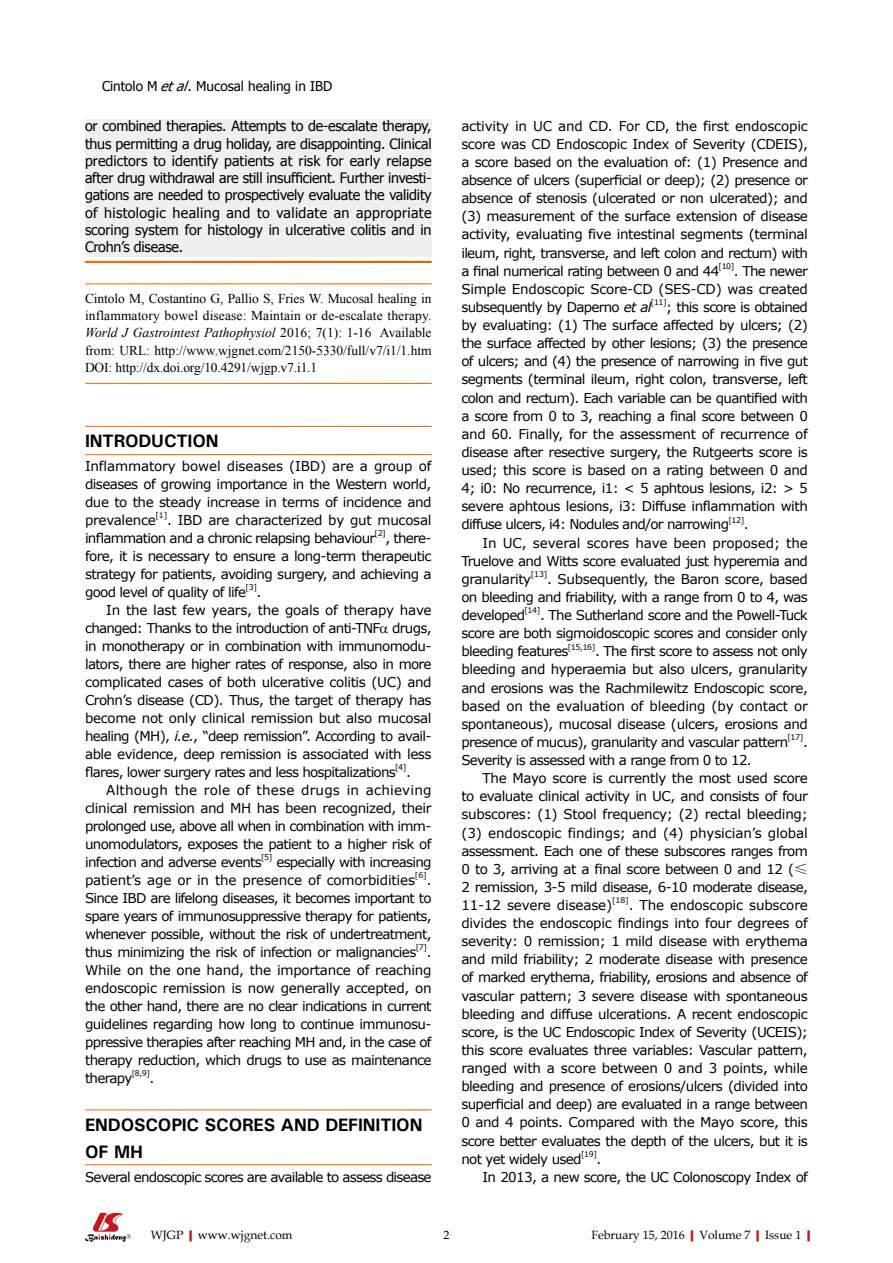
<style>
.page{position:relative;width:893px;height:1263px;background:#fff}
.page>*{position:absolute;margin:0;border:0;box-sizing:border-box;transform-origin:0 0}
.t1{font:700 18px/27px "Univers";letter-spacing:-.01em;color:#000}
.t2{font:14.25px/17.2px "Tahoma";letter-spacing:-.005em;color:#000;text-align:justify}
.t3{font:13.5px/18.1px "Verdana";letter-spacing:-.05em;color:#000;text-align:justify}
.t4{font:13.5px/17.2px "Times New Roman";color:#000;text-align:justify}
.t5{font:13.5px "Verdana";letter-spacing:-.025em;color:#000}
.t6{font:13.5px "Verdana";letter-spacing:-.03em;color:#000}
.t7{font:13.5px/18px "Verdana";letter-spacing:-.015em;color:#000}
.t8{font:13.5px "Verdana";letter-spacing:-.01em;color:#000}
.t9{font:13.5px "Verdana";letter-spacing:-.02em;color:#000}
.t10{font:13.5px "Verdana";letter-spacing:.015em;color:#000}
.t11{font:13.5px "Tahoma";color:#000}
.t12{font:12px "Book Antiqua";color:#000}
.t13{font:7.8px "Verdana";letter-spacing:-.05em;color:#000}
.s1{font-style:italic}
.s2{font-family:"Sim Sun";font-size:14.25px}
.s3{font-weight:700;color:#c01920}
</style>
<div class="page">
<div style="left:85px;top:119px;width:347px;height:138px;background:#eeefef"></div>
<svg style="left:85px;top:1213px;width:46px;height:29px"></svg>
<p class="t11" style="left:102px;top:77px;width:232px">Cintolo M <span class="s1">etal</span>. Mucosal healing in IBD</p>
<p class="t2" style="left:85px;top:117px;width:348px">or combined therapies. Attempts to de-escalate therapy, thus permitting a drug holiday, are disappointing. Clinical predictors to identify patients at risk for early relapse after drug withdrawal are still insufficient. Further investi&shy;gations are needed to prospectively evaluate the validity of histologic healing and to validate an appropriate scoring system for histology in ulcerative colitis and in Crohn’s disease.</p>
<p class="t4" style="left:85px;top:289px;width:348px">Cintolo M, Costantino G, Pallio S, Fries W. Mucosal healing in inflammatory bowel disease: Maintain or de-escalate therapy.<br><span class="s1">World J Gastrointest Pathophysiol</span> 2016; 7(1): 1-16 Available from: URL: http://www.wjgnet.com/2150-5330/full/v7/i1/1.htm DOI: http://dx.doi.org/10.4291/wjgp.v7.i1.1</p>
<p class="t1" style="left:85px;top:427px;width:135px">INTRODUCTION</p>
<p class="t3" style="left:85px;top:456px;width:348px">Inflammatory bowel diseases (IBD) are a group of diseases of growing importance in the Western world, due to the steady increase in terms of incidence and prevalence</p>
<p class="t13" style="left:156px;top:510px;width:13px">[1]</p>
<p class="t3" style="left:85px;top:510px;width:348px;text-indent:82px">. IBD are characterized by gut mucosal inflammation and a chronic relapsing behaviour</p>
<p class="t13" style="left:375px;top:528px;width:13px">[2]</p>
<p class="t3" style="left:85px;top:528px;width:348px;text-indent:300px">, there&shy;fore, it is necessary to ensure a long-term therapeutic strategy for patients, avoiding surgery, and achieving a good level of quality of life</p>
<p class="t13" style="left:246px;top:582px;width:13px">[3]</p>
<p class="t3" style="left:257px;top:582px;width:6px">.</p>
<p class="t9" style="left:106px;top:601px;width:327px">In the last few years, the goals of therapy have</p>
<p class="t3" style="left:85px;top:618px;width:348px">changed: Thanks to the introduction of anti-TNF drugs,</p>
<p class="t3" style="left:85px;top:636px;width:348px">in monotherapy or in combination with immunomodu-</p>
<p class="t3" style="left:85px;top:654px;width:348px">lators, there are higher rates of response, also in more</p>
<p class="t6" style="left:85px;top:673px;width:348px">complicated cases of both ulcerative colitis (UC) and</p>
<p class="t3" style="left:85px;top:690px;width:348px">Crohn’s disease (CD). Thus, the target of therapy has</p>
<p class="t5" style="left:85px;top:709px;width:348px">become not only clinical remission but also mucosal</p>
<p class="t3" style="left:85px;top:726px;width:348px">healing (MH), <span class="s1">i.e.</span>, “deep remission”. According to avail-</p>
<p class="t3" style="left:85px;top:744px;width:348px">able evidence, deep remission is associated with less</p>
<p class="t3" style="left:85px;top:762px;width:312px">flares, lower surgery rates and less hospitalizations</p>
<p class="t13" style="left:395px;top:762px;width:13px">[4]</p>
<p class="t3" style="left:406px;top:762px;width:6px">.</p>
<p class="t10" style="left:106px;top:781px;width:327px">Although the role of these drugs in achieving</p>
<p class="t6" style="left:85px;top:799px;width:348px">clinical remission and MH has been recognized, their</p>
<p class="t3" style="left:85px;top:816px;width:348px">prolonged use, above all when in combination with imm-</p>
<p class="t3" style="left:85px;top:834px;width:348px">unomodulators, exposes the patient to a higher risk of</p>
<p class="t3" style="left:85px;top:852px;width:178px">infection and adverse events</p>
<p class="t13" style="left:261px;top:852px;width:13px">[5]</p>
<p class="t7" style="left:85px;top:852px;width:348px;text-indent:191px">especially with increasing patient’s age or in the presence of comorbidities</p>
<p class="t13" style="left:415px;top:870px;width:13px">[6]</p>
<p class="t3" style="left:85px;top:870px;width:348px;text-indent:342px">.<br>Since IBD are lifelong diseases, it becomes important to spare years of immunosuppressive therapy for patients, whenever possible, without the risk of undertreatment, thus minimizing the risk of infection or malignancies</p>
<p class="t13" style="left:416px;top:942px;width:13px">[7]</p>
<p class="t3" style="left:85px;top:942px;width:348px;text-indent:342px">.<br>While on the one hand, the importance of reaching endoscopic remission is now generally accepted, on the other hand, there are no clear indications in current guidelines regarding how long to continue immunosu&shy;ppressive therapies after reaching MH and, in the case of therapy reduction, which drugs to use as maintenance therapy</p>
<p class="t13" style="left:132px;top:1068px;width:20px">[8,9]</p>
<p class="t3" style="left:150px;top:1068px;width:6px">.</p>
<p class="t1" style="left:85px;top:1111px;width:339px">ENDOSCOPIC SCORES AND DEFINITION<br>OF MH</p>
<p class="t3" style="left:85px;top:1167px;width:348px">Several endoscopic scores are available to assess disease</p>
<p class="t3" style="left:461px;top:116px;width:348px">activity in UC and CD. For CD, the first endoscopic score was CD Endoscopic Index of Severity (CDEIS), a score based on the evaluation of: (1) Presence and absence of ulcers (superficial or deep); (2) presence or absence of stenosis (ulcerated or non ulcerated); and (3) measurement of the surface extension of disease activity, evaluating five intestinal segments (terminal ileum, right, transverse, and left colon and rectum) with a final numerical rating between 0 and 44</p>
<p class="t13" style="left:718px;top:261px;width:17px">[10]</p>
<p class="t3" style="left:461px;top:261px;width:348px;text-indent:273px">. The newer Simple Endoscopic Score-CD (SES-CD) was created subsequently by Daperno <span class="s1">et al</span></p>
<p class="t13" style="left:651px;top:297px;width:17px">[11]</p>
<p class="t3" style="left:461px;top:297px;width:348px;text-indent:205px">; this score is obtained by evaluating: (1) The surface affected by ulcers; (2) the surface affected by other lesions; (3) the presence of ulcers; and (4) the presence of narrowing in five gut segments (terminal ileum, right colon, transverse, left colon and rectum). Each variable can be quantified with a score from 0 to 3, reaching a final score between 0 and 60. Finally, for the assessment of recurrence of disease after resective surgery, the Rutgeerts score is used; this score is based on a rating between 0 and 4; i0: No recurrence, i1: &lt; 5 aphtous lesions, i2: &gt; 5 severe aphtous lesions, i3: Diffuse inflammation with diffuse ulcers, i4: Nodules and/or narrowing</p>
<p class="t13" style="left:728px;top:515px;width:17px">[12]</p>
<p class="t3" style="left:744px;top:515px;width:6px">.</p>
<p class="t8" style="left:483px;top:534px;width:327px">In UC, several scores have been proposed; the</p>
<p class="t3" style="left:461px;top:551px;width:348px">Truelove and Witts score evaluated just hyperemia and</p>
<p class="t6" style="left:461px;top:570px;width:71px">granularity</p>
<p class="t13" style="left:531px;top:569px;width:18px">[13]</p>
<p class="t3" style="left:461px;top:569px;width:348px;text-indent:86px">. Subsequently, the Baron score, based on bleeding and friability, with a range from 0 to 4, was developed</p>
<p class="t13" style="left:524px;top:605px;width:17px">[14]</p>
<p class="t3" style="left:461px;top:606px;width:348px;text-indent:79px">. The Sutherland score and the Powell-Tuck score are both sigmoidoscopic scores and consider only bleeding features</p>
<p class="t13" style="left:568px;top:642px;width:29px">[15,16]</p>
<p class="t3" style="left:461px;top:642px;width:348px;text-indent:134px">. The first score to assess not only bleeding and hyperaemia but also ulcers, granularity and erosions was the Rachmilewitz Endoscopic score, based on the evaluation of bleeding (by contact or spontaneous), mucosal disease (ulcers, erosions and presence of mucus), granularity and vascular pattern</p>
<p class="t13" style="left:787px;top:732px;width:17px">[17]</p>
<p class="t3" style="left:803px;top:732px;width:6px">.</p>
<p class="t3" style="left:461px;top:750px;width:292px">Severity is assessed with a range from 0 to 12.</p>
<p class="t5" style="left:483px;top:770px;width:327px">The Mayo score is currently the most used score</p>
<p class="t3" style="left:461px;top:787px;width:348px">to evaluate clinical activity in UC, and consists of four</p>
<p class="t5" style="left:461px;top:806px;width:348px">subscores: (1) Stool frequency; (2) rectal bleeding;</p>
<p class="t8" style="left:461px;top:824px;width:348px">(3) endoscopic findings; and (4) physician’s global</p>
<p class="t3" style="left:461px;top:841px;width:348px">assessment. Each one of these subscores ranges from</p>
<p class="t3" style="left:461px;top:860px;width:348px">0 to 3, arriving at a final score between 0 and 12 (<span class="s2">≤</span></p>
<p class="t3" style="left:461px;top:877px;width:348px">2 remission, 3-5 mild disease, 6-10 moderate disease,</p>
<p class="t7" style="left:461px;top:896px;width:152px">11-12 severe disease)</p>
<p class="t13" style="left:612px;top:895px;width:18px">[18]</p>
<p class="t3" style="left:461px;top:895px;width:348px;text-indent:167px">. The endoscopic subscore divides the endoscopic findings into four degrees of severity: 0 remission; 1 mild disease with erythema and mild friability; 2 moderate disease with presence of marked erythema, friability, erosions and absence of vascular pattern; 3 severe disease with spontaneous bleeding and diffuse ulcerations. A recent endoscopic score, is the UC Endoscopic Index of Severity (UCEIS); this score evaluates three variables: Vascular pattern, ranged with a score between 0 and 3 points, while bleeding and presence of erosions/ulcers (divided into superficial and deep) are evaluated in a range between 0 and 4 points. Compared with the Mayo score, this score better evaluates the depth of the ulcers, but it is not yet widely used</p>
<p class="t13" style="left:581px;top:1149px;width:17px">[19]</p>
<p class="t3" style="left:483px;top:1149px;width:327px;text-indent:114px">.<br>In 2013, a new score, the UC Colonoscopy Index of</p>
<p class="t12" style="left:151px;top:1226px;width:143px">WJGP<span class="s3">|</span>www.wjgnet.com</p>
<p class="t12" style="left:591px;top:1226px;width:226px">February 15, 2016<span class="s3">|</span>Volume 7<span class="s3">|</span>Issue 1<span class="s3">|</span></p>
</div>
